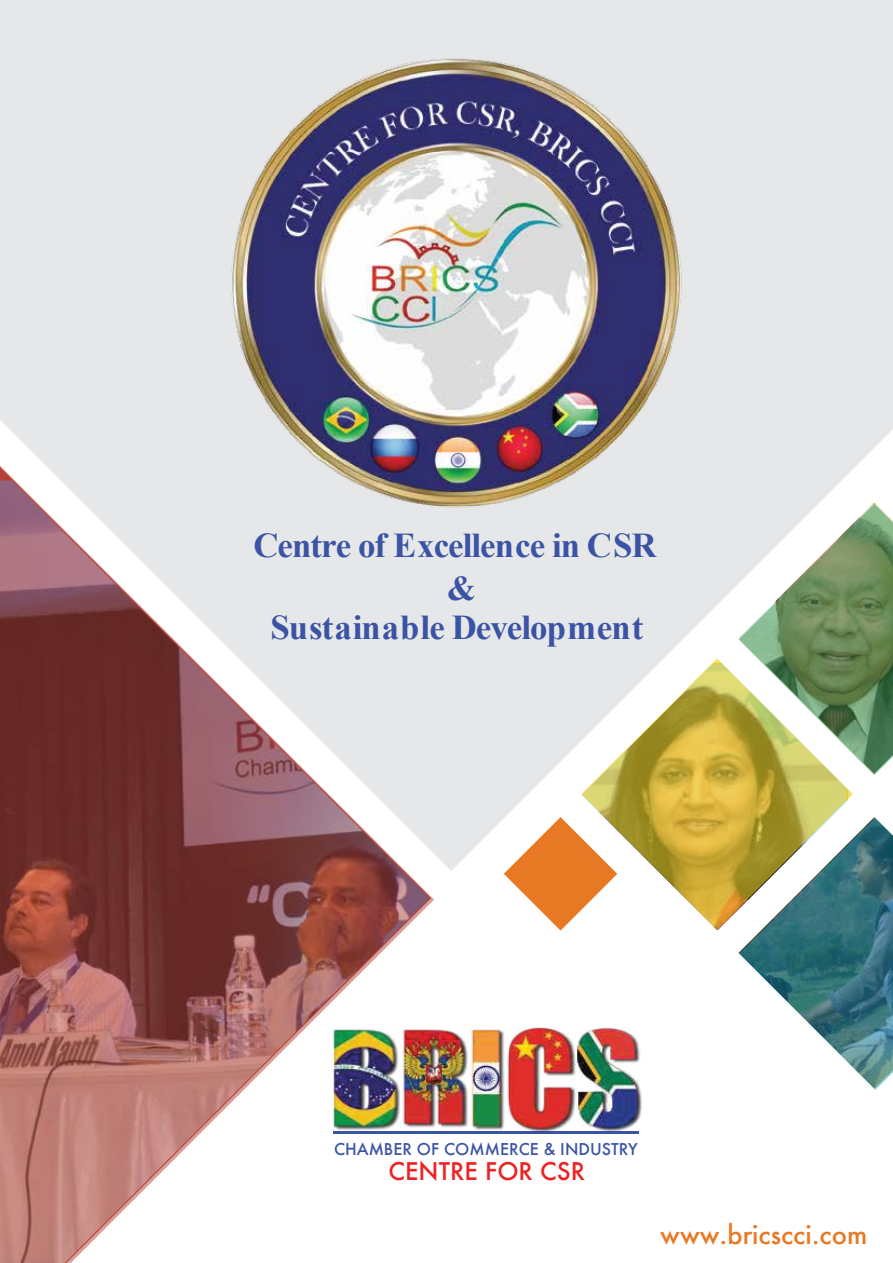
<style>
.page{position:relative;width:893px;height:1263px;background:#fff}
.page>*{position:absolute;margin:0;border:0;box-sizing:border-box;transform-origin:0 0}
.t1{font:700 34.8px/43px "Times New Roman";letter-spacing:-.025em;color:#3a53a4;text-align:center}
.t2{font:500 25.5px "Futura";color:#e87924}
.t3{font:500 23.85px "Futura";color:#ed2224}
.t4{font:500 15.9px "Futura";color:#3a53a4}
</style>
<div class="page">
<div style="left:0;top:0;width:893px;height:871px;background:#e6e7e8"></div>
<svg style="left:504px;top:817px;width:77px;height:113px"></svg>
<hr style="left:333px;top:1131px;width:305px;height:3px;background:#3a53a4">
<img style="left:434px;top:1028px;width:208px;height:105px">
<img style="left:193px;top:57px;width:525px;height:456px">
<svg style="left:581px;top:658px;width:272px;height:272px"></svg>
<svg style="left:738px;top:502px;width:155px;height:273px"></svg>
<svg style="left:0;top:465px;width:434px;height:798px"></svg>
<svg style="left:739px;top:818px;width:154px;height:272px"></svg>
<p class="t1" style="left:253px;top:523px;width:405px">Centre of Excellence in CSR &amp;</p>
<p class="t1" style="left:270px;top:605px;width:374px">Sustainable Development</p>
<p class="t4" style="left:334px;top:1138px;width:305px">CHAMBER OF COMMERCE &amp; INDUSTRY</p>
<p class="t3" style="left:389px;top:1155px;width:198px">CENTRE FOR CSR</p>
<p class="t2" style="left:660px;top:1217px;width:208px">www.bricscci.com</p>
</div>
